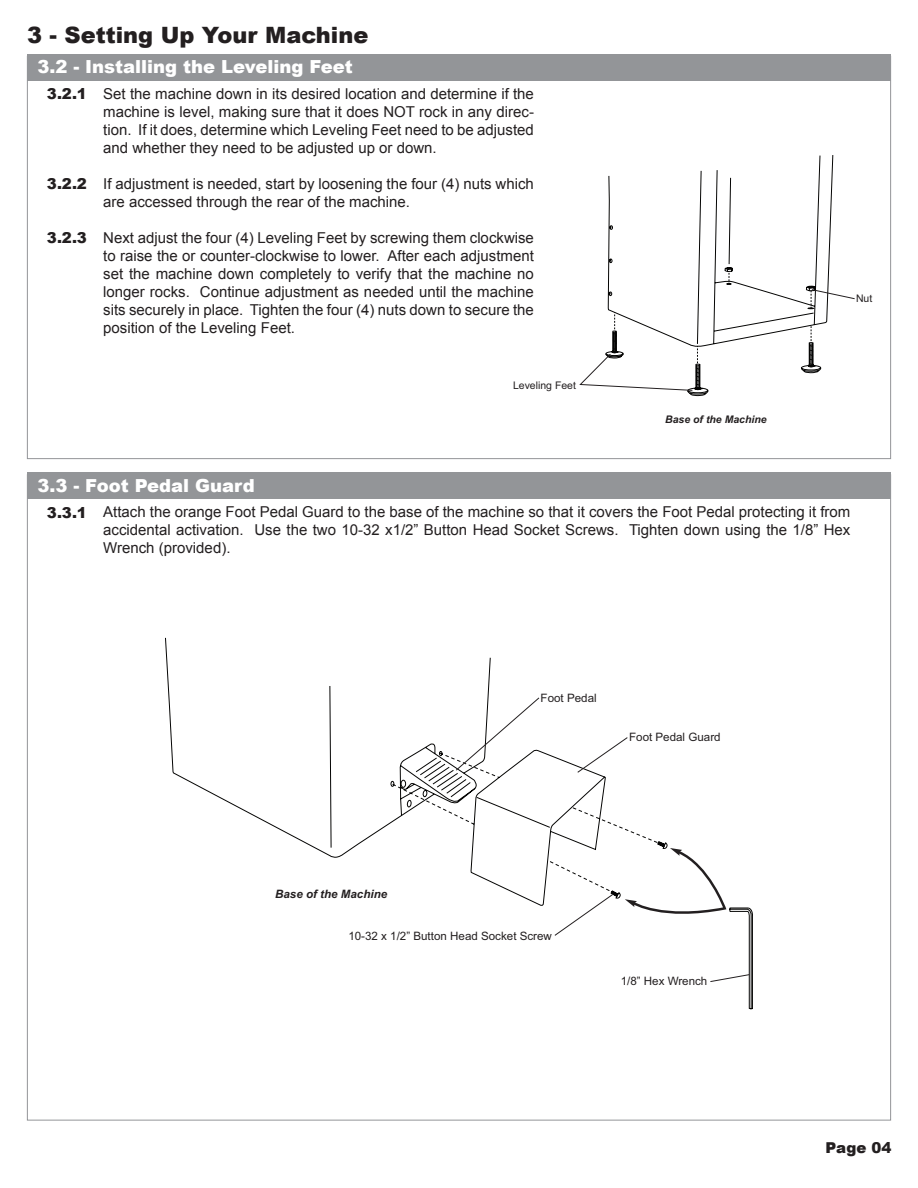
<style>
.page{position:relative;width:918px;height:1188px;background:#fff}
.page>*{position:absolute;margin:0;border:0;box-sizing:border-box;transform-origin:0 0}
.t1{font:900 22.5px "Arial";color:#231f20}
.t2{font:900 18px "Arial";color:#fff}
.t3{font:15px/18px "Arial";color:#231f20;text-align:justify}
.t4{font:900 15px "Arial";color:#231f20}
.t5{font:11.55px "Arial";color:#231f20}
.t6{font:italic 700 11.55px "Arial";color:#231f20}
.t7{font:italic 700 10.5px "Arial";color:#231f20}
.t8{font:10.5px "Arial";color:#231f20}
.s1{font-weight:900}
</style>
<div class="page">
<div style="left:27px;top:54px;width:864px;height:27px;background:#939598"></div>
<svg style="left:608px;top:155px;width:225px;height:241px"></svg>
<svg style="left:580px;top:273px;width:275px;height:118px"></svg>
<div style="left:27px;top:472px;width:864px;height:28px;background:#939598"></div>
<svg style="left:165px;top:638px;width:588px;height:371px"></svg>
<svg style="left:456px;top:698px;width:294px;height:284px"></svg>
<h1 class="t1" style="left:27px;top:19px;width:343px">3 - Setting Up Your Machine</h1>
<p class="t2" style="left:37px;top:54px;width:317px">3.2 - Installing the Leveling Feet</p>
<p class="t3" style="left:103px;top:85px;width:432px">Set the machine down in its desired location and determine if the machine is level, making sure that it does NOT rock in any direc&shy;tion. If it does, determine which Leveling Feet need to be adjusted and whether they need to be adjusted up or down.</p>
<p class="t3" style="left:103px;top:175px;width:432px">If adjustment is needed, start by loosening the four (4) nuts which are accessed through the rear of the machine.</p>
<p class="t3" style="left:103px;top:229px;width:432px">Next adjust the four (4) Leveling Feet by screwing them clockwise to raise the or counter-clockwise to lower. After each adjustment set the machine down completely to verify that the machine no longer rocks. Continue adjustment as needed until the machine sits securely in place. Tighten the four (4) nuts down to secure the position of the Leveling Feet.</p>
<p class="t4" style="left:47px;top:83px;width:42px">3.2.1</p>
<p class="t4" style="left:47px;top:173px;width:42px">3.2.2</p>
<p class="t4" style="left:47px;top:227px;width:42px">3.2.3</p>
<p class="t8" style="left:513px;top:381px;width:65px">Leveling Feet</p>
<p class="t7" style="left:665px;top:412px;width:103px">Base of the Machine</p>
<p class="t8" style="left:856px;top:294px;width:18px">Nut</p>
<p class="t2" style="left:37px;top:472px;width:219px">3.3 - Foot Pedal Guard</p>
<p class="t3" style="left:103px;top:503px;width:749px;text-indent:-56px"><span class="s1">3.3.1</span> Attach the orange Foot Pedal Guard to the base of the machine so that it covers the Foot Pedal protecting it from accidental activation. Use the two 10-32 x1/2” Button Head Socket Screws. Tighten down using the 1/8” Hex Wrench (provided).</p>
<p class="t5" style="left:541px;top:690px;width:58px">Foot Pedal</p>
<p class="t5" style="left:629px;top:729px;width:93px">Foot Pedal Guard</p>
<p class="t6" style="left:275px;top:887px;width:114px">Base of the Machine</p>
<p class="t5" style="left:348px;top:929px;width:205px">10-32 x 1/2” Button Head Socket Screw</p>
<p class="t5" style="left:621px;top:974px;width:88px">1/8” Hex Wrench</p>
<p class="t4" style="left:826px;top:1137px;width:67px">Page 04</p>
</div>
